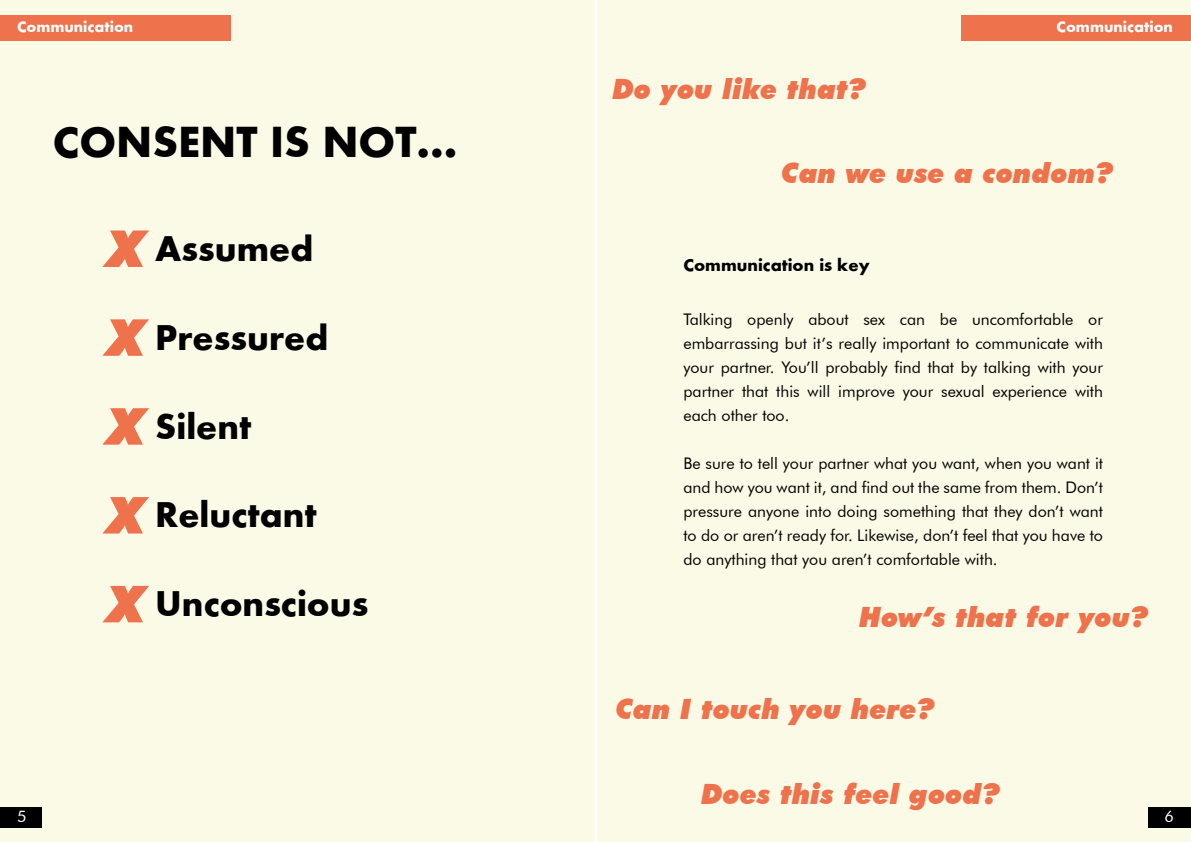
<style>
.page{position:relative;width:1191px;height:842px;background:#fbfae6}
.page>*{position:absolute;margin:0;border:0;box-sizing:border-box;transform-origin:0 0}
.t1{font:italic 900 51px/88.8px "Futura BT";color:#ee724b;text-align:justify}
.t2{font:700 45px "Futura";color:#000}
.t3{font:700 37px "Futura";color:#000}
.t4{font:italic 900 28px "Futura BT";color:#ee724b}
.t5{font:700 18px "Futura";color:#000}
.t6{font:16px/24px "Futura BT";color:#000;text-align:justify}
.t7{font:700 16px "Futura";color:#fff}
.t8{font:16px "Futura BT";color:#fff}
</style>
<div class="page">
<div style="left:0;top:807px;width:42px;height:21px;background:#000"></div>
<div style="left:1147px;top:807px;width:44px;height:21px;background:#000"></div>
<div style="left:0;top:15px;width:231px;height:26px;background:#ee724b"></div>
<div style="left:961px;top:15px;width:230px;height:26px;background:#ee724b"></div>
<hr style="left:594px;top:0;width:2px;height:842px;background:#fff">
<p class="t7" style="left:17px;top:20px;width:118px">Communication</p>
<p class="t7" style="left:1056px;top:20px;width:118px">Communication</p>
<h2 class="t2" style="left:53px;top:122px;width:406px">CONSENT IS NOT...</h2>
<h1 class="t1" style="left:108px;top:204px;width:38px">X X X X X</h1>
<h3 class="t3" style="left:155px;top:232px;width:160px">Assumed</h3>
<h3 class="t3" style="left:155px;top:321px;width:175px">Pressured</h3>
<h3 class="t3" style="left:155px;top:410px;width:98px">Silent</h3>
<h3 class="t3" style="left:155px;top:499px;width:163px">Reluctant</h3>
<h3 class="t3" style="left:155px;top:588px;width:215px">Unconscious</h3>
<h3 class="t4" style="left:612px;top:72px;width:255px">Do you like that?</h3>
<h3 class="t4" style="left:781px;top:156px;width:334px">Can we use a condom?</h3>
<p class="t5" style="left:683px;top:257px;width:188px">Communication is key</p>
<p class="t6" style="left:683px;top:307px;width:421px">Talking openly about sex can be uncomfortable or embarrassing but it’s really important to communicate with your partner. You’ll probably find that by talking with your partner that this will improve your sexual experience with each other too.</p>
<p class="t6" style="left:683px;top:451px;width:421px">Be sure to tell your partner what you want, when you want it and how you want it, and find out the same from them. Don’t pressure anyone into doing something that they don’t want to do or aren’t ready for. Likewise, don’t feel that you have to do anything that you aren’t comfortable with.</p>
<h3 class="t4" style="left:859px;top:600px;width:291px">How’s that for you?</h3>
<h3 class="t4" style="left:615px;top:692px;width:321px">Can I touch you here?</h3>
<h3 class="t4" style="left:701px;top:777px;width:300px">Does this feel good?</h3>
<p class="t8" style="left:17px;top:807px;width:11px">5</p>
<p class="t8" style="left:1164px;top:807px;width:11px">6</p>
</div>
